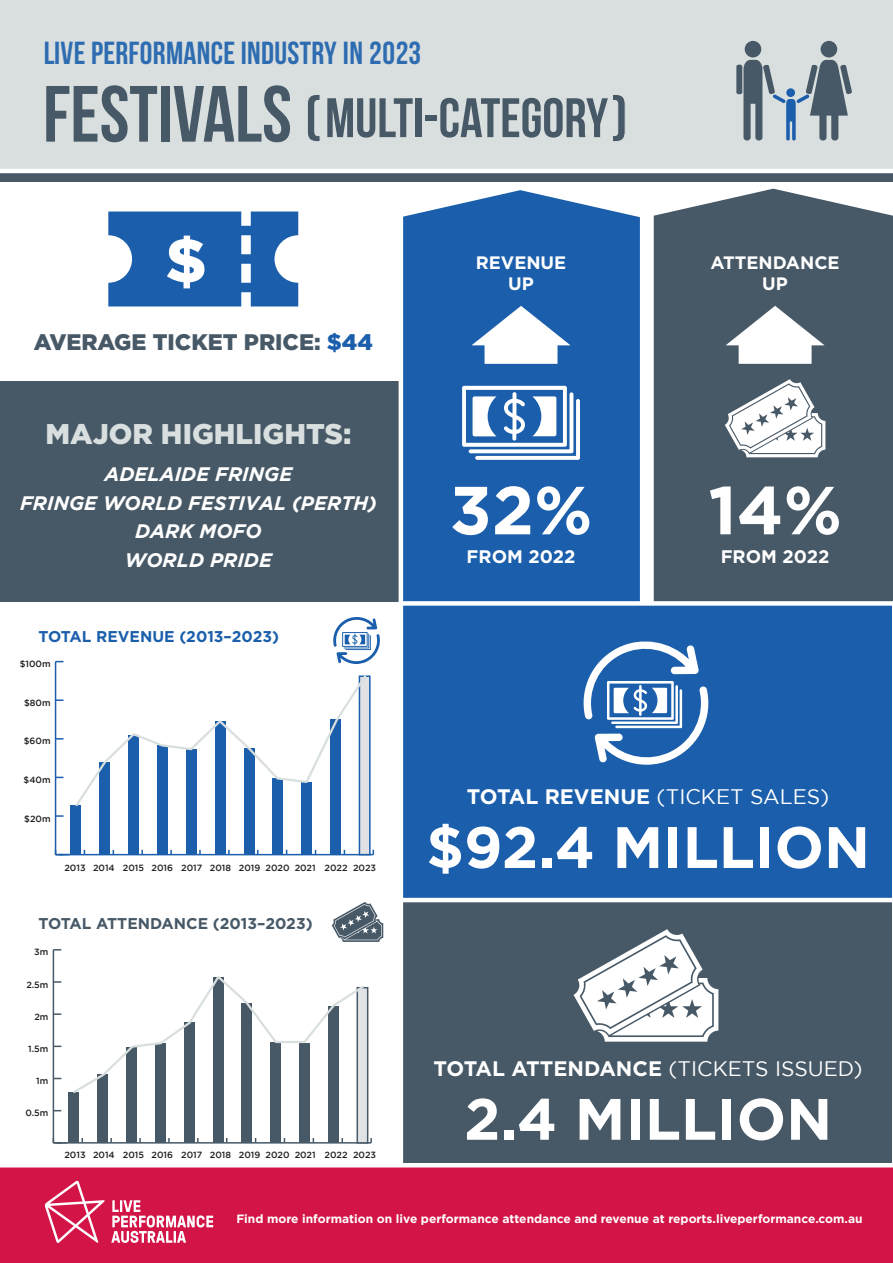
<style>
.page{position:relative;width:893px;height:1263px;background:#fff}
.page>*{position:absolute;margin:0;border:0;box-sizing:border-box;transform-origin:0 0}
.t1{font:700 67.8px "Gotham";color:#fff}
.t2{font:900 61.65px "Gotham";color:#fff}
.t3{font:700 58.35px "Gotham";color:#fff}
.t4{font:55.5px "Bebas Neue";color:#475866}
.t5{font:31.95px "Bebas Neue";letter-spacing:.01em;color:#1b5fac}
.t6{font:900 28.5px "Gotham";color:#d9dfdf}
.t7{font:900 22.5px "Gotham";color:#475866}
.t8{font:700 21px "Gotham";color:#fff}
.t9{font:21px "Gotham";color:#fff}
.t10{font:italic 700 19.5px/28.5px "Gotham";color:#fff;text-align:center}
.t11{font:700 18.15px "Gotham";color:#fff}
.t12{font:700 18px/21.6px "Gotham";color:#fff;text-align:center}
.t13{font:700 15.6px "Gotham";color:#475866}
.t14{font:700 15.6px "Gotham";color:#1b5fac}
.t15{font:700 13.5px "Gotham";color:#fff}
.t16{font:700 12px "Gotham";color:#fff}
.t17{font:500 9px "Gotham";color:#231f20}
.s1{font-size:79.5px}
.s2{font-size:67.5px}
.s3{color:#1b5fac}
.s4{font-weight:700}
.s5{font-weight:400}
.s6{font-style:italic}
</style>
<div class="page">
<div style="left:654px;top:189px;width:239px;height:412px;background:#475866"></div>
<div style="left:403px;top:190px;width:237px;height:411px;background:#1b5fac"></div>
<div style="left:0;top:382px;width:401px;height:220px;background:#475866"></div>
<div style="left:0;top:1165px;width:893px;height:98px;background:#d21446"></div>
<svg style="left:45px;top:1181px;width:168px;height:62px"></svg>
<div style="left:0;top:0;width:893px;height:172px;background:#d9dfdf"></div>
<div style="left:400px;top:603px;width:492px;height:297px;background:#1b5fac"></div>
<div style="left:400px;top:900px;width:492px;height:265px;background:#475866"></div>
<div style="left:0;top:171px;width:893px;height:10px;background:#475866"></div>
<svg style="left:583px;top:641px;width:126px;height:124px"></svg>
<hr style="left:0;top:1163px;width:893px;height:4px;background:#fff">
<hr style="left:400px;top:898px;width:492px;height:4px;background:#fff">
<div style="left:401px;top:601px;width:492px;height:5px;background:#fff"></div>
<hr style="left:0;top:169px;width:893px;height:4px;background:#fff">
<hr style="left:399px;top:189px;width:4px;height:976px;background:#fff">
<svg style="left:573px;top:929px;width:145px;height:113px"></svg>
<svg style="left:108px;top:212px;width:190px;height:94px;background:#3974b7"></svg>
<div style="left:745px;top:41px;width:16px;height:16px;background:#475866;border-radius:50%"></div>
<div style="left:821px;top:41px;width:16px;height:16px;background:#475866;border-radius:50%"></div>
<svg style="left:736px;top:60px;width:116px;height:81px"></svg>
<svg style="left:333px;top:617px;width:47px;height:47px"></svg>
<svg style="left:332px;top:902px;width:51px;height:40px"></svg>
<hr style="left:56px;top:854px;width:317px;height:1px;background:#1b5fac">
<hr style="left:55px;top:662px;width:1px;height:193px;background:#1b5fac">
<svg style="left:56px;top:815px;width:8px;height:2px"></svg>
<svg style="left:56px;top:699px;width:8px;height:2px"></svg>
<div style="left:71px;top:805px;width:10px;height:50px;background:#1b5fac"></div>
<div style="left:99px;top:762px;width:11px;height:93px;background:#1b5fac"></div>
<div style="left:128px;top:735px;width:11px;height:120px;background:#1b5fac"></div>
<div style="left:157px;top:745px;width:11px;height:110px;background:#1b5fac"></div>
<div style="left:186px;top:749px;width:11px;height:106px;background:#1b5fac"></div>
<div style="left:215px;top:721px;width:10px;height:134px;background:#1b5fac"></div>
<div style="left:244px;top:748px;width:10px;height:107px;background:#1b5fac"></div>
<div style="left:273px;top:778px;width:10px;height:77px;background:#1b5fac"></div>
<div style="left:302px;top:782px;width:10px;height:73px;background:#1b5fac"></div>
<div style="left:331px;top:719px;width:10px;height:136px;background:#1b5fac"></div>
<div style="left:359px;top:675px;width:12px;height:180px;background:#e1e2e4;border:2px solid #1b5fac"></div>
<svg style="left:56px;top:850px;width:13px;height:4px"></svg>
<hr style="left:53px;top:1142px;width:318px;height:1px;background:#475866">
<hr style="left:53px;top:950px;width:1px;height:193px;background:#475866">
<svg style="left:54px;top:1045px;width:7px;height:2px"></svg>
<svg style="left:54px;top:1013px;width:7px;height:2px"></svg>
<svg style="left:54px;top:981px;width:7px;height:2px"></svg>
<div style="left:68px;top:1092px;width:11px;height:51px;background:#475866"></div>
<div style="left:97px;top:1075px;width:11px;height:68px;background:#475866"></div>
<div style="left:126px;top:1047px;width:11px;height:96px;background:#475866"></div>
<div style="left:155px;top:1043px;width:10px;height:100px;background:#475866"></div>
<div style="left:184px;top:1023px;width:10px;height:120px;background:#475866"></div>
<div style="left:213px;top:977px;width:10px;height:166px;background:#475866"></div>
<div style="left:242px;top:1003px;width:10px;height:140px;background:#475866"></div>
<div style="left:271px;top:1042px;width:10px;height:101px;background:#475866"></div>
<div style="left:299px;top:1043px;width:11px;height:100px;background:#475866"></div>
<div style="left:328px;top:1006px;width:11px;height:137px;background:#475866"></div>
<div style="left:357px;top:987px;width:11px;height:156px;background:#e1e2e4;border:2px solid #475866"></div>
<svg style="left:75px;top:675px;width:293px;height:133px"></svg>
<svg style="left:73px;top:976px;width:293px;height:119px"></svg>
<svg style="left:462px;top:386px;width:118px;height:74px"></svg>
<svg style="left:725px;top:379px;width:100px;height:78px"></svg>
<svg style="left:472px;top:306px;width:98px;height:58px"></svg>
<svg style="left:726px;top:306px;width:99px;height:58px"></svg>
<h3 class="t5" style="left:43px;top:36px;width:379px">LIVE PERFORMANCE INDUSTRY IN 2023</h3>
<h3 class="t4" style="left:43px;top:88px;width:587px"><span class="s1">FESTIVALS</span> <span class="s2">(</span>MULTI-CATEGORY<span class="s2">)</span></h3>
<h2 class="t2" style="left:165px;top:225px;width:43px">$</h2>
<h3 class="t7" style="left:34px;top:329px;width:341px">AVERAGE TICKET PRICE: <span class="s3">$44</span></h3>
<h3 class="t6" style="left:45px;top:417px;width:307px">MAJOR HIGHLIGHTS:</h3>
<h3 class="t10" style="left:20px;top:460px;width:358px">ADELAIDE FRINGE<br>FRINGE WORLD FESTIVAL (PERTH)<br>DARK MOFO<br>WORLD PRIDE</h3>
<h3 class="t14" style="left:38px;top:627px;width:242px">TOTAL REVENUE (2013–2023)</h3>
<p class="t17" style="left:20px;top:659px;width:32px">$100m</p>
<p class="t17" style="left:24px;top:697px;width:28px">$80m</p>
<p class="t17" style="left:24px;top:736px;width:28px">$60m</p>
<p class="t17" style="left:24px;top:775px;width:28px">$40m</p>
<h3 class="t12" style="left:476px;top:251px;width:92px">REVENUE<br>UP</h3>
<h1 class="t1" style="left:450px;top:471px;width:144px">32%</h1>
<h3 class="t11" style="left:467px;top:546px;width:110px">FROM 2022</h3>
<h3 class="t12" style="left:710px;top:251px;width:131px">ATTENDANCE<br>UP</h3>
<h1 class="t1" style="left:708px;top:471px;width:135px">14%</h1>
<h3 class="t11" style="left:721px;top:546px;width:110px">FROM 2022</h3>
<p class="t17" style="left:24px;top:813px;width:28px">$20m</p>
<p class="t17" style="left:64px;top:863px;width:313px">2013 2014 2015 2016 2017 2018 2019 2020 2021 2022 2023</p>
<h3 class="t13" style="left:38px;top:915px;width:276px">TOTAL ATTENDANCE (2013–2023)</h3>
<p class="t17" style="left:34px;top:947px;width:16px">3m</p>
<p class="t17" style="left:26px;top:979px;width:24px">2.5m</p>
<p class="t17" style="left:34px;top:1011px;width:16px">2m</p>
<p class="t17" style="left:28px;top:1043px;width:22px">1.5m</p>
<p class="t17" style="left:36px;top:1076px;width:14px">1m</p>
<p class="t17" style="left:26px;top:1108px;width:24px">0.5m</p>
<p class="t17" style="left:64px;top:1149px;width:313px">2013 2014 2015 2016 2017 2018 2019 2020 2021 2022 2023</p>
<h3 class="t9" style="left:467px;top:785px;width:364px"><span class="s4">TOTAL REVENUE</span> (TICKET SALES)</h3>
<h3 class="t3" style="left:426px;top:813px;width:445px">$92.4 MILLION</h3>
<h3 class="t8" style="left:434px;top:1056px;width:431px">TOTAL ATTENDANCE <span class="s5">(TICKETS ISSUED)</span></h3>
<h3 class="t3" style="left:464px;top:1085px;width:370px">2.4 MILLION</h3>
<h3 class="t15" style="left:245px;top:1210px;width:596px">Find more information on Live Performance in 2017 at <span class="s6">reports.liveperformance.com.au</span></h3>
<h3 class="t16" style="left:236px;top:1211px;width:628px">Find more information on live performance attendance and revenue at reports.liveperformance.com.au</h3>
</div>
